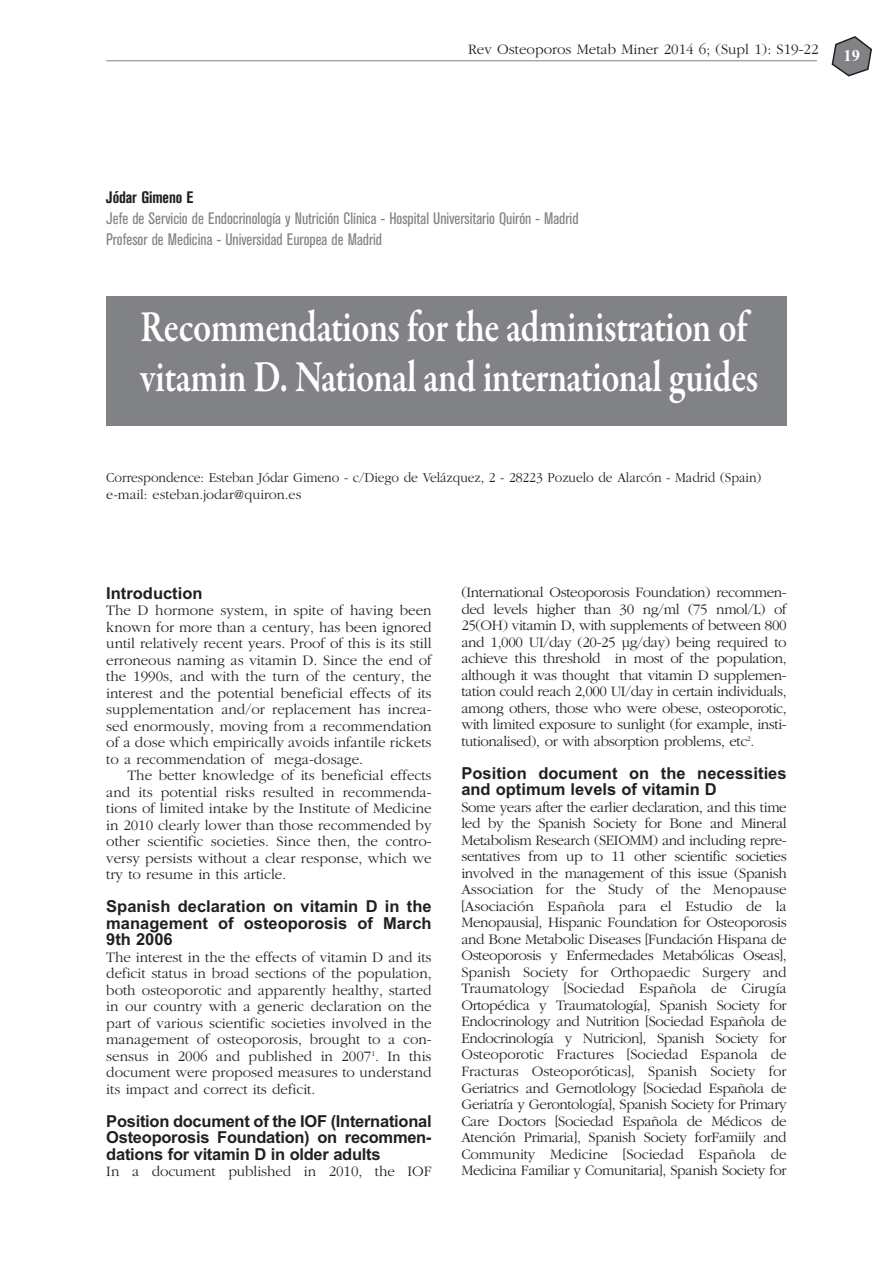
<style>
.page{position:relative;width:893px;height:1263px;background:#fff}
.page>*{position:absolute;margin:0;border:0;box-sizing:border-box;transform-origin:0 0}
.t1{font:600 45px/49.5px "Garamond Premr Pro";letter-spacing:-.015em;color:#fff;scale:.8 1}
.t2{font:700 16.5px/16.5px "Arial";color:#231f20;text-align:justify}
.t3{font:condensed 16.5px/21px "Akzidenz Grotesk BE";color:#808285}
.t4{font:700 condensed 16.5px "Akzidenz Grotesk BE";letter-spacing:-.01em;color:#231f20}
.t5{font:700 16.5px "Times New Roman";color:#fff}
.t6{font:300 15px/16.5px "Garamond";color:#231f20;text-align:justify}
.t7{font:300 14.25px/17.1px "Garamond";letter-spacing:-.005em;color:#231f20;scale:.95 1}
</style>
<div class="page">
<svg style="left:832px;top:36px;width:40px;height:40px"></svg>
<hr style="left:106px;top:60px;width:711px;height:1px;background:#808285">
<div style="left:106px;top:297px;width:681px;height:129px;background:#808285"></div>
<p class="t6" style="left:468px;top:42px;width:352px">Rev Osteoporos Metab Miner 2014 6; (Supl 1): S19-22</p>
<p class="t5" style="left:844px;top:46px;width:18px">19</p>
<p class="t4" style="left:106px;top:191px;width:89px">Jódar Gimeno E</p>
<p class="t3" style="left:106px;top:209px;width:474px">Jefe de Servicio de Endocrinología y Nutrición Clínica - Hospital Universitario Quirón - Madrid<br>Profesor de Medicina - Universidad Europea de Madrid</p>
<h1 class="t1" style="left:140px;top:306px;width:774px">Recommendations for the administration of vitamin D. National and international guides</h1>
<p class="t7" style="left:106px;top:470px;width:691px">Correspondence: Esteban Jódar Gimeno - c/Diego de Velázquez, 2 - 28223 Pozuelo de Alarcón - Madrid (Spain) e-mail: esteban.jodar@quiron.es</p>
<p class="t2" style="left:106px;top:586px;width:98px">Introduction</p>
<p class="t6" style="left:106px;top:603px;width:327px">The D hormone system, in spite of having been known for more than a century, has been ignored until relatively recent years. Proof of this is its still erroneous naming as vitamin D. Since the end of the 1990s, and with the turn of the century, the interest and the potential beneficial effects of its supplementation and/or replacement has increa&shy;sed enormously, moving from a recommendation of a dose which empirically avoids infantile rickets to a recommendation of mega-dosage.</p>
<p class="t6" style="left:106px;top:768px;width:327px;text-indent:21px">The better knowledge of its beneficial effects and its potential risks resulted in recommenda&shy;tions of limited intake by the Institute of Medicine in 2010 clearly lower than those recommended by other scientific societies. Since then, the contro&shy;versy persists without a clear response, which we try to resume in this article.</p>
<p class="t2" style="left:106px;top:900px;width:327px">Spanish declaration on vitamin D in the management of osteoporosis of March 9th 2006</p>
<p class="t6" style="left:106px;top:950px;width:327px">The interest in the the effects of vitamin D and its deficit status in broad sections of the population, both osteoporotic and apparently healthy, started in our country with a generic declaration on the part of various scientific societies involved in the management of osteoporosis, brought to a con&shy;sensus in 2006 and published in 2007<sup>1</sup>. In this document were proposed measures to understand its impact and correct its deficit.</p>
<p class="t2" style="left:106px;top:1114px;width:327px">Position document of the IOF (International Osteoporosis Foundation) on recommen&shy;dations for vitamin D in older adults</p>
<p class="t6" style="left:106px;top:1164px;width:327px">In a document published in 2010, the IOF</p>
<p class="t6" style="left:461px;top:586px;width:327px">(International Osteoporosis Foundation) recommen&shy;ded levels higher than 30 ng/ml (75 nmol/L) of 25(OH) vitamin D, with supplements of between 800 and 1,000 UI/day (20-25 µg/day) being required to achieve this threshold in most of the population, although it was thought that vitamin D supplemen&shy;tation could reach 2,000 UI/day in certain individuals, among others, those who were obese, osteoporotic, with limited exposure to sunlight (for example, insti&shy;tutionalised), or with absorption problems, etc<sup>2</sup>.</p>
<p class="t2" style="left:461px;top:766px;width:327px">Position document on the necessities and optimum levels of vitamin D</p>
<p class="t6" style="left:461px;top:800px;width:327px">Some years after the earlier declaration, and this time led by the Spanish Society for Bone and Mineral Metabolism Research (SEIOMM) and including repre&shy;sentatives from up to 11 other scientific societies involved in the management of this issue (Spanish Association for the Study of the Menopause [Asociación Española para el Estudio de la Menopausia], Hispanic Foundation for Osteoporosis and Bone Metabolic Diseases [Fundación Hispana de Osteoporosis y Enfermedades Metabólicas Oseas], Spanish Society for Orthopaedic Surgery and Traumatology [Sociedad Española de Cirugía Ortopédica y Traumatología], Spanish Society for Endocrinology and Nutrition [Sociedad Española de Endocrinología y Nutricion], Spanish Society for Osteoporotic Fractures [Sociedad Espanola de Fracturas Osteoporóticas], Spanish Society for Geriatrics and Gernotlology [Sociedad Española de Geriatría y Gerontología], Spanish Society for Primary Care Doctors [Sociedad Española de Médicos de Atención Primaria], Spanish Society forFamiily and Community Medicine [Sociedad Española de Medicina Familiar y Comunitaria], Spanish Society for</p>
</div>
